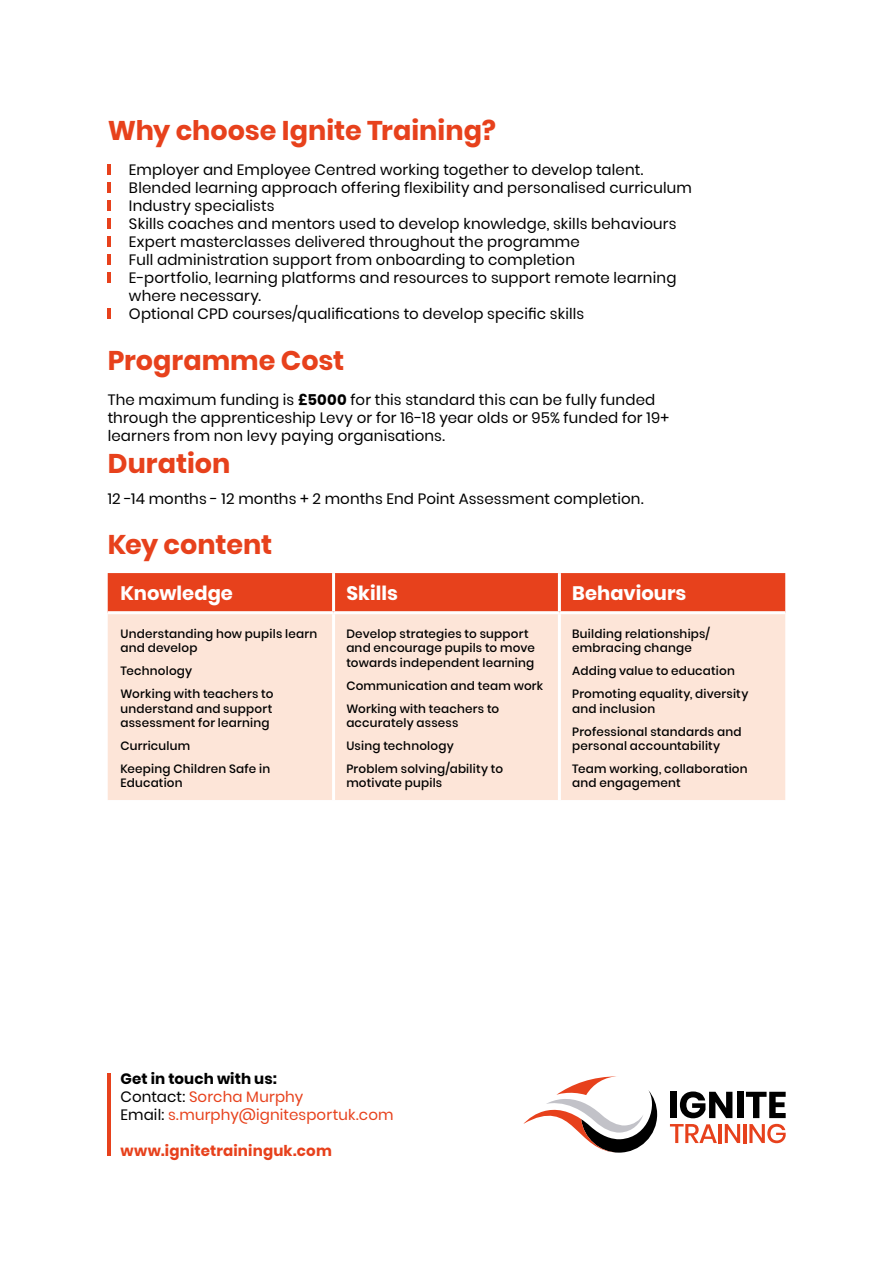
<style>
.page{position:relative;width:893px;height:1263px;background:#fff}
.page>*{position:absolute;margin:0;border:0;box-sizing:border-box;transform-origin:0 0}
.t1{font:700 27px "Poppins";color:#e7411c}
.t2{font:700 19.5px "Poppins";color:#fff}
.t3{font:15px/18px "Poppins";letter-spacing:.01em;color:#000}
.t4{font:15px/18px "Poppins";letter-spacing:.01em;color:#e7411c}
.t5{font:700 15px "Poppins";letter-spacing:.01em;color:#e7411c}
.t6{font:500 12px/23px "Poppins";letter-spacing:.02em;color:#000}
.s1{font-weight:700}
.s2{font-weight:700;color:#000}
.s3{color:#000}
</style>
<div class="page">
<svg style="left:108px;top:164px;width:3px;height:11px"></svg>
<svg style="left:108px;top:182px;width:3px;height:11px"></svg>
<svg style="left:108px;top:200px;width:3px;height:11px"></svg>
<svg style="left:108px;top:218px;width:3px;height:11px"></svg>
<svg style="left:108px;top:236px;width:3px;height:11px"></svg>
<svg style="left:108px;top:254px;width:3px;height:11px"></svg>
<svg style="left:108px;top:272px;width:3px;height:11px"></svg>
<svg style="left:108px;top:308px;width:3px;height:11px"></svg>
<div style="left:108px;top:573px;width:677px;height:38px;background:#e7411c"></div>
<div style="left:108px;top:614px;width:677px;height:186px;background:#fde5d8"></div>
<hr style="left:332px;top:573px;width:3px;height:38px;background:#fff">
<hr style="left:558px;top:573px;width:3px;height:38px;background:#fff">
<hr style="left:332px;top:614px;width:3px;height:186px;background:#fff">
<hr style="left:558px;top:614px;width:3px;height:186px;background:#fff">
<div style="left:670px;top:1092px;width:6px;height:26px;background:#000"></div>
<svg style="left:680px;top:1091px;width:52px;height:27px"></svg>
<div style="left:737px;top:1092px;width:6px;height:26px;background:#000"></div>
<svg style="left:746px;top:1092px;width:40px;height:26px"></svg>
<svg style="left:523px;top:1076px;width:135px;height:76px"></svg>
<svg style="left:670px;top:1124px;width:47px;height:19px"></svg>
<hr style="left:719px;top:1124px;width:3px;height:19px;background:#e7411c">
<svg style="left:725px;top:1124px;width:15px;height:19px"></svg>
<hr style="left:743px;top:1124px;width:3px;height:19px;background:#e7411c">
<svg style="left:749px;top:1124px;width:37px;height:19px"></svg>
<hr style="left:108px;top:1073px;width:3px;height:83px;background:#e7411c">
<h1 class="t1" style="left:108px;top:115px;width:390px">Why choose Ignite Training?</h1>
<p class="t3" style="left:129px;top:161px;width:564px">Employer and Employee Centred working together to develop talent.<br>Blended learning approach offering flexibility and personalised curriculum Industry specialists<br>Skills coaches and mentors used to develop knowledge, skills behaviours Expert masterclasses delivered throughout the programme<br>Full administration support from onboarding to completion<br>E-portfolio, learning platforms and resources to support remote learning where necessary.<br>Optional CPD courses/qualifications to develop specific skills</p>
<h1 class="t1" style="left:108px;top:345px;width:238px">Programme Cost</h1>
<p class="t3" style="left:108px;top:391px;width:563px">The maximum funding is <span class="s1">£5000</span> for this standard this can be fully funded through the apprenticeship Levy or for 16-18 year olds or 95% funded for 19+ learners from non levy paying organisations.</p>
<h1 class="t1" style="left:108px;top:448px;width:124px">Duration</h1>
<p class="t3" style="left:108px;top:490px;width:537px">12 -14 months - 12 months + 2 months End Point Assessment completion.</p>
<h1 class="t1" style="left:108px;top:529px;width:166px">Key content</h1>
<h2 class="t2" style="left:120px;top:582px;width:114px">Knowledge</h2>
<h2 class="t2" style="left:346px;top:582px;width:53px">Skills</h2>
<h2 class="t2" style="left:572px;top:582px;width:116px">Behaviours</h2>
<p class="t6" style="left:120px;top:627px;width:198px;line-height:14.4px">Understanding how pupils learn and develop</p>
<p class="t6" style="left:120px;top:660px;width:155px">Technology<br>Working with teachers to</p>
<p class="t6" style="left:120px;top:701px;width:153px;line-height:14.4px">understand and support assessment for learning</p>
<p class="t6" style="left:120px;top:734px;width:151px">Curriculum<br>Keeping Children Safe in</p>
<p class="t6" style="left:120px;top:772px;width:64px">Education</p>
<p class="t6" style="left:572px;top:627px;width:139px;line-height:14.4px">Building relationships/ embracing change</p>
<p class="t6" style="left:572px;top:660px;width:178px">Adding value to education<br>Promoting equality, diversity</p>
<p class="t6" style="left:572px;top:697px;width:171px">and inclusion<br>Professional standards and</p>
<p class="t6" style="left:572px;top:734px;width:177px">personal accountability<br>Team working, collaboration</p>
<p class="t6" style="left:572px;top:772px;width:110px">and engagement</p>
<p class="t6" style="left:346px;top:627px;width:190px;line-height:14.4px">Develop strategies to support and encourage pupils to move towards independent learning</p>
<p class="t6" style="left:346px;top:674px;width:198px">Communication and team work<br>Working with teachers to</p>
<p class="t6" style="left:346px;top:711px;width:158px">accurately assess<br>Using technology<br>Problem solving/ability to</p>
<p class="t6" style="left:346px;top:772px;width:97px">motivate pupils</p>
<p class="t4" style="left:120px;top:1069px;width:275px"><span class="s2">Get in touch with us:<br></span><span class="s3">Contact:</span> Sorcha Murphy<br><span class="s3">Email:</span> s.murphy@ignitesportuk.com</p>
<p class="t5" style="left:120px;top:1142px;width:213px">www.ignitetraininguk.com</p>
</div>
